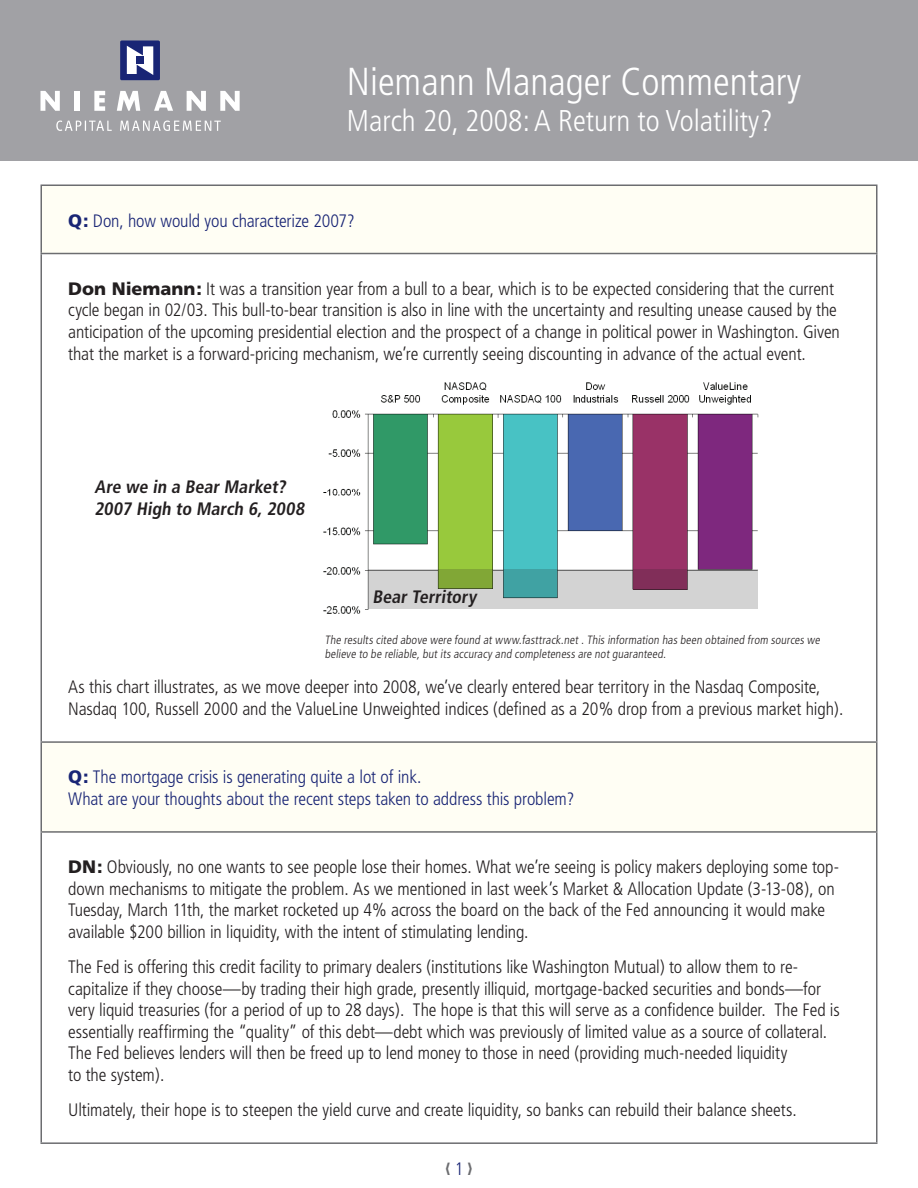
<style>
.page{position:relative;width:918px;height:1188px;background:#fff}
.page>*{position:absolute;margin:0;border:0;box-sizing:border-box;transform-origin:0 0}
.t1{font:300 condensed 39px "Frutiger";color:#fff}
.t2{font:300 condensed 30px "Frutiger";color:#fff}
.t3{font:300 condensed 18px/21.6px "Frutiger";letter-spacing:-.005em;color:#231f20}
.t4{font:300 condensed 18px/21.6px "Frutiger";letter-spacing:-.005em;color:#192575}
.t5{font:700 condensed 18px/21.6px "Frutiger";color:#231f20}
.t6{font:300 condensed 12px/14.4px "Frutiger";color:#231f20}
.s1{font-weight:900;font-stretch:normal}
</style>
<div class="page">
<div style="left:0;top:0;width:918px;height:161px;background:#a1a1a5"></div>
<svg style="left:120px;top:41px;width:40px;height:39px"></svg>
<div style="left:136px;top:56px;width:8px;height:8px;background:#192575"></div>
<svg style="left:40px;top:91px;width:20px;height:20px"></svg>
<div style="left:74px;top:91px;width:6px;height:20px;background:#fff"></div>
<svg style="left:94px;top:91px;width:11px;height:20px"></svg>
<svg style="left:117px;top:91px;width:23px;height:20px"></svg>
<svg style="left:154px;top:91px;width:19px;height:20px"></svg>
<svg style="left:187px;top:91px;width:19px;height:20px"></svg>
<svg style="left:220px;top:91px;width:20px;height:20px"></svg>
<svg style="left:56px;top:121px;width:56px;height:10px"></svg>
<svg style="left:120px;top:121px;width:101px;height:10px"></svg>
<div style="left:41px;top:185px;width:836px;height:69px;background:#fffef4"></div>
<div style="left:41px;top:742px;width:836px;height:90px;background:#fffef4"></div>
<hr style="left:40px;top:184px;width:838px;height:2px;background:#6c6d70">
<hr style="left:40px;top:186px;width:2px;height:67px;background:#6c6d70">
<hr style="left:876px;top:186px;width:2px;height:67px;background:#6c6d70">
<hr style="left:40px;top:253px;width:838px;height:1px;background:#6c6d70">
<hr style="left:40px;top:254px;width:2px;height:487px;background:#6c6d70">
<hr style="left:876px;top:254px;width:2px;height:487px;background:#6c6d70">
<hr style="left:40px;top:741px;width:838px;height:2px;background:#6c6d70">
<hr style="left:40px;top:743px;width:2px;height:88px;background:#6c6d70">
<hr style="left:876px;top:743px;width:2px;height:88px;background:#6c6d70">
<hr style="left:40px;top:831px;width:838px;height:2px;background:#6c6d70">
<hr style="left:40px;top:833px;width:2px;height:309px;background:#6c6d70">
<hr style="left:876px;top:833px;width:2px;height:309px;background:#6c6d70">
<hr style="left:40px;top:1142px;width:838px;height:2px;background:#6c6d70">
<img style="left:323px;top:382px;width:436px;height:232px">
<svg style="left:368px;top:570px;width:389px;height:39px;background:#b5bcb7"></svg>
<p class="t1" style="left:347px;top:59px;width:456px">Niemann Manager Commentary</p>
<p class="t2" style="left:347px;top:104px;width:427px">March 20, 2008: A Return to Volatility?</p>
<p class="t4" style="left:68px;top:210px;width:288px"><span class="s1">Q:</span> Don, how would you characterize 2007?</p>
<p class="t3" style="left:68px;top:278px;width:773px"><span class="s1">Don Niemann:</span> It was a transition year from a bull to a bear, which is to be expected considering that the current cycle began in 02/03. This bull-to-bear transition is also in line with the uncertainty and resulting unease caused by the anticipation of the upcoming presidential election and the prospect of a change in political power in Washington. Given that the market is a forward-pricing mechanism, we’re currently seeing discounting in advance of the actual event.</p>
<p class="t5" style="left:94px;top:476px;width:215px">Are we in a Bear Market?<br>2007 High to March 6, 2008</p>
<p class="t5" style="left:373px;top:586px;width:105px">Bear Territory</p>
<p class="t6" style="left:325px;top:633px;width:499px">The results cited above were found at www.fasttrack.net . This information has been obtained from sources we believe to be reliable, but its accuracy and completeness are not guaranteed.</p>
<p class="t3" style="left:68px;top:677px;width:777px">As this chart illustrates, as we move deeper into 2008, we’ve clearly entered bear territory in the Nasdaq Composite,<br>Nasdaq 100, Russell 2000 and the ValueLine Unweighted indices (defined as a 20% drop from a previous market high).</p>
<p class="t4" style="left:68px;top:767px;width:508px"><span class="s1">Q:</span> The mortgage crisis is generating quite a lot of ink.<br>What are your thoughts about the recent steps taken to address this problem?</p>
<p class="t3" style="left:68px;top:856px;width:772px"><span class="s1">DN:</span> Obviously, no one wants to see people lose their homes. What we’re seeing is policy makers deploying some top&shy;down mechanisms to mitigate the problem. As we mentioned in last week’s Market &amp; Allocation Update (3-13-08), on Tuesday, March 11th, the market rocketed up 4% across the board on the back of the Fed announcing it would make available $200 billion in liquidity, with the intent of stimulating lending.</p>
<p class="t3" style="left:68px;top:956px;width:773px">The Fed is offering this credit facility to primary dealers (institutions like Washington Mutual) to allow them to re&shy;capitalize if they choose—by trading their high grade, presently illiquid, mortgage-backed securities and bonds—for very liquid treasuries (for a period of up to 28 days). The hope is that this will serve as a confidence builder. The Fed is essentially reaffirming the “quality” of this debt—debt which was previously of limited value as a source of collateral.<br>The Fed believes lenders will then be freed up to lend money to those in need (providing much-needed liquidity<br>to the system).</p>
<p class="t3" style="left:68px;top:1099px;width:730px">Ultimately, their hope is to steepen the yield curve and create liquidity, so banks can rebuild their balance sheets.</p>
<p class="t4" style="left:455px;top:1158px;width:10px">1</p>
</div>
